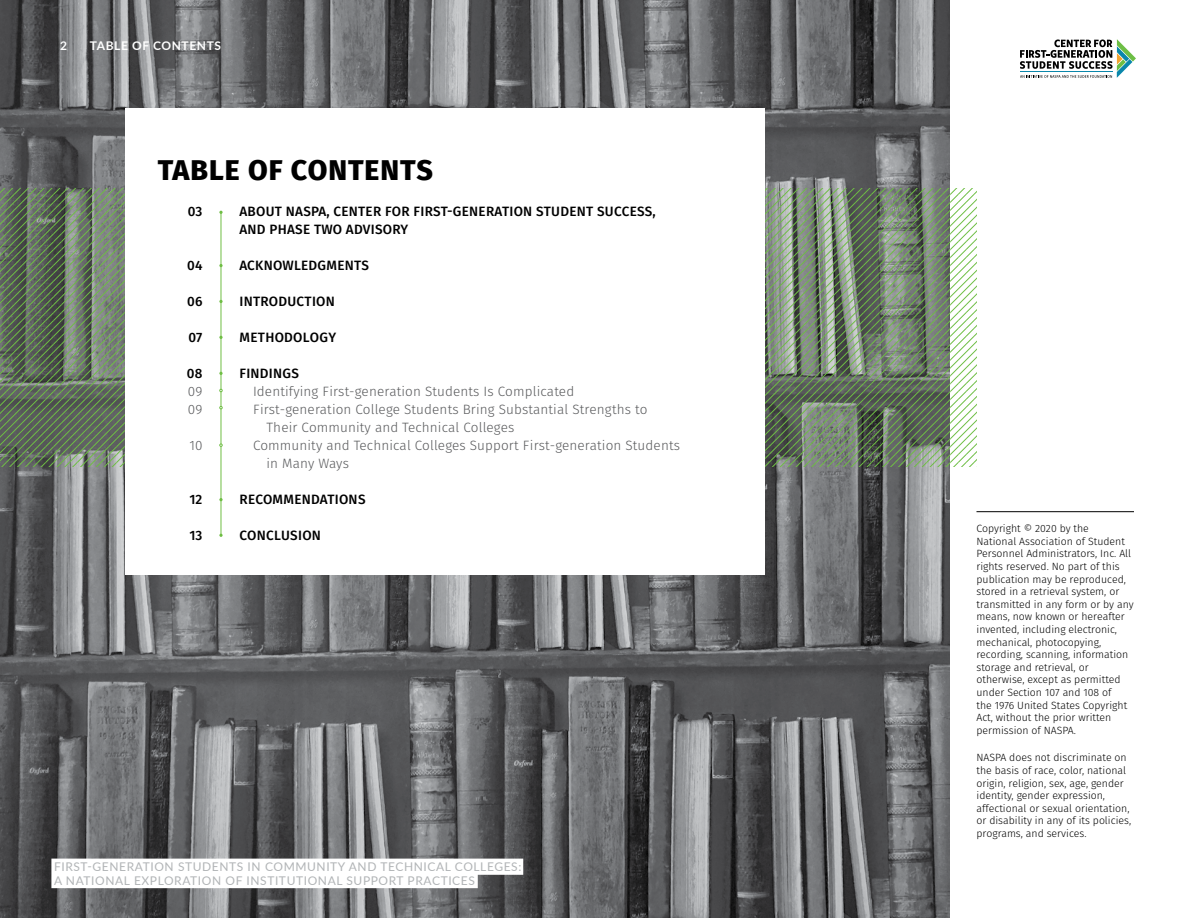
<style>
.page{position:relative;width:1188px;height:918px;background:#fff}
.page>*{position:absolute;margin:0;border:0;box-sizing:border-box;transform-origin:0 0}
.t1{font:800 28.5px "Fira Sans";letter-spacing:.035em;color:#000}
.t2{font:300 13.5px/18px "Fira Sans";letter-spacing:.01em;color:#58595b}
.t3{font:500 13.5px/18px "Fira Sans";letter-spacing:.02em;color:#000}
.t4{font:12px/14.4px "Lato";letter-spacing:.05em;color:#b1b4b6}
.t5{font:700 12px "Lato";letter-spacing:.05em;color:#fff}
.t6{font:300 10.5px/12.6px "Fira Sans";color:#000}
</style>
<div class="page">
<img style="left:0;top:0;width:950px;height:918px">
<svg style="left:0;top:188px;width:125px;height:279px;background:#667561"></svg>
<svg style="left:765px;top:188px;width:211px;height:279px;background:#808f7c"></svg>
<div style="left:125px;top:108px;width:640px;height:467px;background:#fff"></div>
<svg style="left:51px;top:859px;width:472px;height:29px"></svg>
<svg style="left:1020px;top:39px;width:116px;height:39px"></svg>
<hr style="left:1020px;top:72px;width:93px;height:1px;background:#0a87ab">
<hr style="left:221px;top:213px;width:1px;height:323px;background:#6fbe44">
<hr style="left:976px;top:511px;width:158px;height:1px;background:#000">
<svg style="left:219px;top:211px;width:4px;height:3px"></svg>
<svg style="left:219px;top:444px;width:4px;height:3px"></svg>
<p class="t5" style="left:60px;top:36px;width:8px">2</p>
<p class="t5" style="left:90px;top:36px;width:133px">TABLE OF CONTENTS</p>
<h1 class="t1" style="left:158px;top:145px;width:277px">TABLE OF CONTENTS</h1>
<p class="t3" style="left:188px;top:202px;width:16px">03</p>
<p class="t3" style="left:187px;top:256px;width:17px">04</p>
<p class="t3" style="left:187px;top:292px;width:17px">06</p>
<p class="t3" style="left:188px;top:328px;width:16px">07</p>
<p class="t3" style="left:187px;top:364px;width:17px">08</p>
<p class="t2" style="left:188px;top:382px;width:16px">09<br>09</p>
<p class="t2" style="left:189px;top:436px;width:15px">10</p>
<p class="t3" style="left:189px;top:490px;width:15px">12</p>
<p class="t3" style="left:189px;top:526px;width:15px">13</p>
<p class="t3" style="left:240px;top:202px;width:418px">ABOUT NASPA, CENTER FOR FIRST-GENERATION STUDENT SUCCESS,<br>AND PHASE TWO ADVISORY</p>
<p class="t3" style="left:240px;top:256px;width:131px">ACKNOWLEDGMENTS</p>
<p class="t3" style="left:240px;top:292px;width:97px">INTRODUCTION</p>
<p class="t3" style="left:240px;top:328px;width:98px">METHODOLOGY</p>
<p class="t3" style="left:240px;top:364px;width:61px">FINDINGS</p>
<p class="t2" style="left:253px;top:382px;width:323px">Identifying First-generation Students Is Complicated</p>
<p class="t2" style="left:253px;top:400px;width:396px">First-generation College Students Bring Substantial Strengths to</p>
<p class="t2" style="left:267px;top:418px;width:249px">Their Community and Technical Colleges</p>
<p class="t2" style="left:253px;top:436px;width:429px">Community and Technical Colleges Support First-generation Students</p>
<p class="t2" style="left:267px;top:454px;width:84px">in Many Ways</p>
<p class="t3" style="left:240px;top:490px;width:128px">RECOMMENDATIONS</p>
<p class="t3" style="left:240px;top:526px;width:83px">CONCLUSION</p>
<p class="t4" style="left:54px;top:859px;width:469px">FIRST-GENERATION STUDENTS IN COMMUNITY AND TECHNICAL COLLEGES:<br>A NATIONAL EXPLORATION OF INSTITUTIONAL SUPPORT PRACTICES</p>
<p class="t6" style="left:976px;top:522px;width:159px">Copyright © 2020 by the<br>National Association of Student<br>Personnel Administrators, Inc. All rights reserved. No part of this publication may be reproduced, stored in a retrieval system, or transmitted in any form or by any means, now known or hereafter invented, including electronic, mechanical, photocopying, recording, scanning, information storage and retrieval, or otherwise, except as permitted under Section 107 and 108 of<br>the 1976 United States Copyright<br>Act, without the prior written permission of NASPA.</p>
<p class="t6" style="left:976px;top:751px;width:156px">NASPA does not discriminate on the basis of race, color, national origin, religion, sex, age, gender identity, gender expression, affectional or sexual orientation, or disability in any of its policies, programs, and services.</p>
</div>
